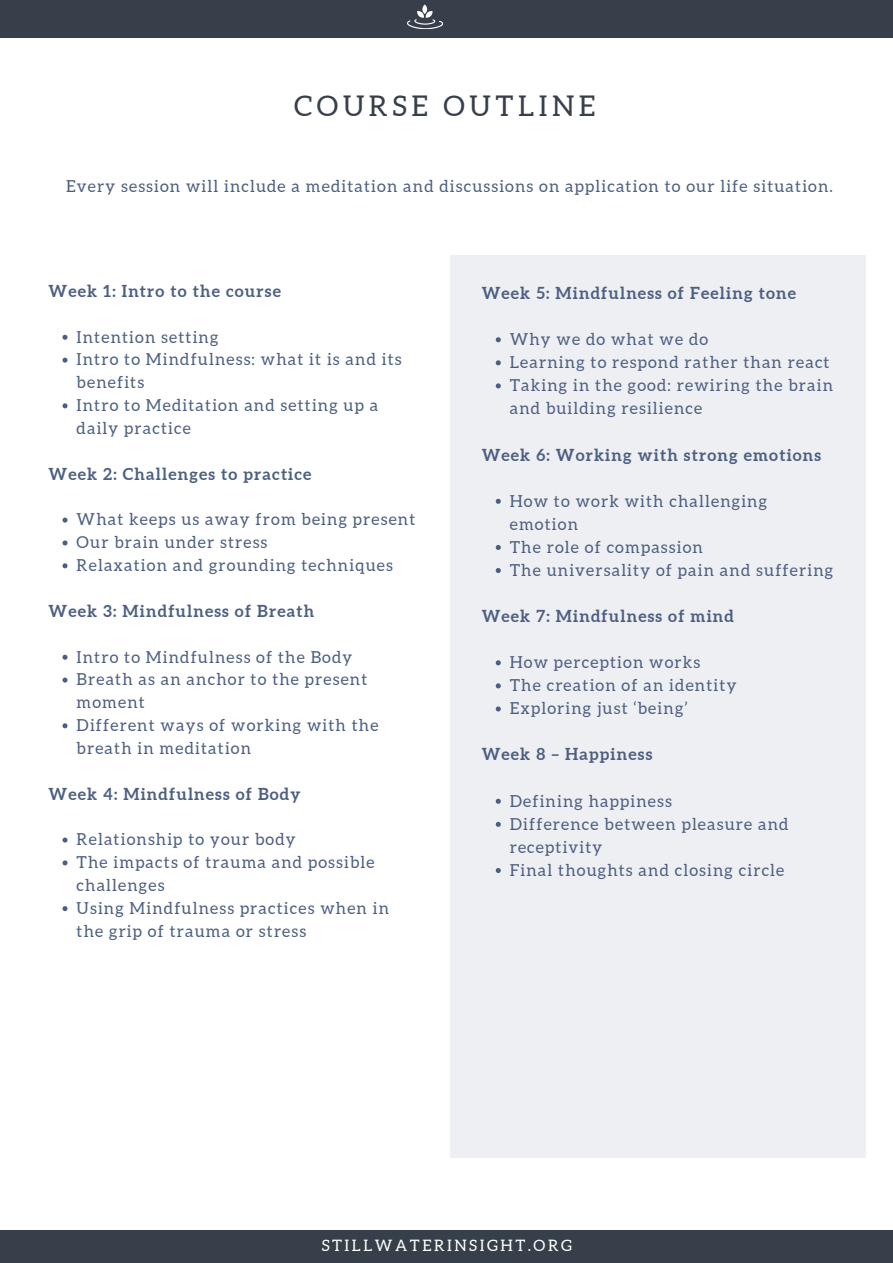
<style>
.page{position:relative;width:893px;height:1263px;background:#fff}
.page>*{position:absolute;margin:0;border:0;box-sizing:border-box;transform-origin:0 0}
.t1{font:28.5px "Aleo";letter-spacing:.16em;color:#373f4a}
.t2{font:16.5px/22.9px "Aleo";letter-spacing:.07em;color:#4d5f81}
.t3{font:700 16.5px "Aleo";letter-spacing:.07em;color:#4d5f81}
.t4{font:15.75px "Aleo";letter-spacing:.16em;color:#fff}
</style>
<div class="page">
<div style="left:0;top:0;width:893px;height:38px;background:#373f4a"></div>
<div style="left:450px;top:255px;width:415px;height:903px;background:#eeeff3"></div>
<svg style="left:62px;top:335px;width:6px;height:5px"></svg>
<svg style="left:62px;top:358px;width:6px;height:5px"></svg>
<svg style="left:62px;top:403px;width:6px;height:5px"></svg>
<svg style="left:62px;top:518px;width:6px;height:5px"></svg>
<svg style="left:62px;top:540px;width:6px;height:5px"></svg>
<svg style="left:62px;top:563px;width:6px;height:5px"></svg>
<svg style="left:62px;top:655px;width:6px;height:5px"></svg>
<svg style="left:62px;top:677px;width:6px;height:6px"></svg>
<svg style="left:62px;top:723px;width:6px;height:5px"></svg>
<svg style="left:62px;top:837px;width:6px;height:5px"></svg>
<svg style="left:62px;top:860px;width:6px;height:5px"></svg>
<svg style="left:62px;top:906px;width:6px;height:5px"></svg>
<svg style="left:496px;top:337px;width:5px;height:5px"></svg>
<svg style="left:496px;top:360px;width:5px;height:5px"></svg>
<svg style="left:496px;top:383px;width:5px;height:5px"></svg>
<svg style="left:496px;top:499px;width:5px;height:5px"></svg>
<svg style="left:496px;top:545px;width:5px;height:5px"></svg>
<svg style="left:496px;top:568px;width:5px;height:5px"></svg>
<svg style="left:496px;top:660px;width:5px;height:5px"></svg>
<svg style="left:496px;top:683px;width:5px;height:5px"></svg>
<svg style="left:496px;top:706px;width:5px;height:5px"></svg>
<svg style="left:496px;top:799px;width:5px;height:5px"></svg>
<svg style="left:496px;top:822px;width:5px;height:5px"></svg>
<svg style="left:496px;top:868px;width:5px;height:5px"></svg>
<img style="left:407px;top:4px;width:37px;height:25px">
<div style="left:0;top:1231px;width:893px;height:32px;background:#373f4a"></div>
<p class="t1" style="left:294px;top:90px;width:303px">COURSE OUTLINE</p>
<p class="t2" style="left:66px;top:175px;width:768px">Every session will include a meditation and discussions on application to our life situation.</p>
<p class="t3" style="left:49px;top:281px;width:234px">Week 1: Intro to the course</p>
<p class="t2" style="left:77px;top:325px;width:143px">Intention setting</p>
<p class="t2" style="left:77px;top:348px;width:326px">Intro to Mindfulness: what it is and its benefits</p>
<p class="t2" style="left:77px;top:394px;width:303px">Intro to Meditation and setting up a daily practice</p>
<p class="t3" style="left:49px;top:464px;width:264px">Week 2: Challenges to practice</p>
<p class="t2" style="left:77px;top:508px;width:340px">What keeps us away from being present</p>
<p class="t2" style="left:77px;top:531px;width:192px">Our brain under stress</p>
<p class="t2" style="left:77px;top:554px;width:318px">Relaxation and grounding techniques</p>
<p class="t3" style="left:49px;top:601px;width:267px">Week 3: Mindfulness of Breath</p>
<p class="t2" style="left:77px;top:645px;width:277px">Intro to Mindfulness of the Body</p>
<p class="t2" style="left:77px;top:668px;width:292px">Breath as an anchor to the present moment</p>
<p class="t2" style="left:77px;top:714px;width:303px">Different ways of working with the breath in meditation</p>
<p class="t3" style="left:49px;top:784px;width:253px">Week 4: Mindfulness of Body</p>
<p class="t2" style="left:77px;top:828px;width:220px">Relationship to your body</p>
<p class="t2" style="left:77px;top:851px;width:299px">The impacts of trauma and possible challenges</p>
<p class="t2" style="left:77px;top:896px;width:314px">Using Mindfulness practices when in the grip of trauma or stress</p>
<p class="t3" style="left:482px;top:283px;width:316px">Week 5: Mindfulness of Feeling tone</p>
<p class="t2" style="left:510px;top:328px;width:200px">Why we do what we do</p>
<p class="t2" style="left:510px;top:351px;width:321px">Learning to respond rather than react</p>
<p class="t2" style="left:510px;top:374px;width:325px;line-height:23.1px">Taking in the good: rewiring the brain and building resilience</p>
<p class="t3" style="left:482px;top:445px;width:341px">Week 6: Working with strong emotions</p>
<p class="t2" style="left:510px;top:489px;width:259px;line-height:23.1px">How to work with challenging emotion</p>
<p class="t2" style="left:510px;top:535px;width:195px">The role of compassion</p>
<p class="t2" style="left:510px;top:558px;width:325px">The universality of pain and suffering</p>
<p class="t3" style="left:482px;top:606px;width:254px">Week 7: Mindfulness of mind</p>
<p class="t2" style="left:510px;top:651px;width:192px">How perception works</p>
<p class="t2" style="left:510px;top:674px;width:228px">The creation of an identity</p>
<p class="t2" style="left:510px;top:697px;width:179px">Exploring just ‘being’</p>
<p class="t3" style="left:482px;top:745px;width:172px">Week 8 – Happiness</p>
<p class="t2" style="left:510px;top:789px;width:164px">Defining happiness</p>
<p class="t2" style="left:510px;top:812px;width:280px;line-height:23.1px">Difference between pleasure and receptivity</p>
<p class="t2" style="left:510px;top:858px;width:276px">Final thoughts and closing circle</p>
<p class="t4" style="left:322px;top:1236px;width:252px">STILLWATERINSIGHT.ORG</p>
</div>
